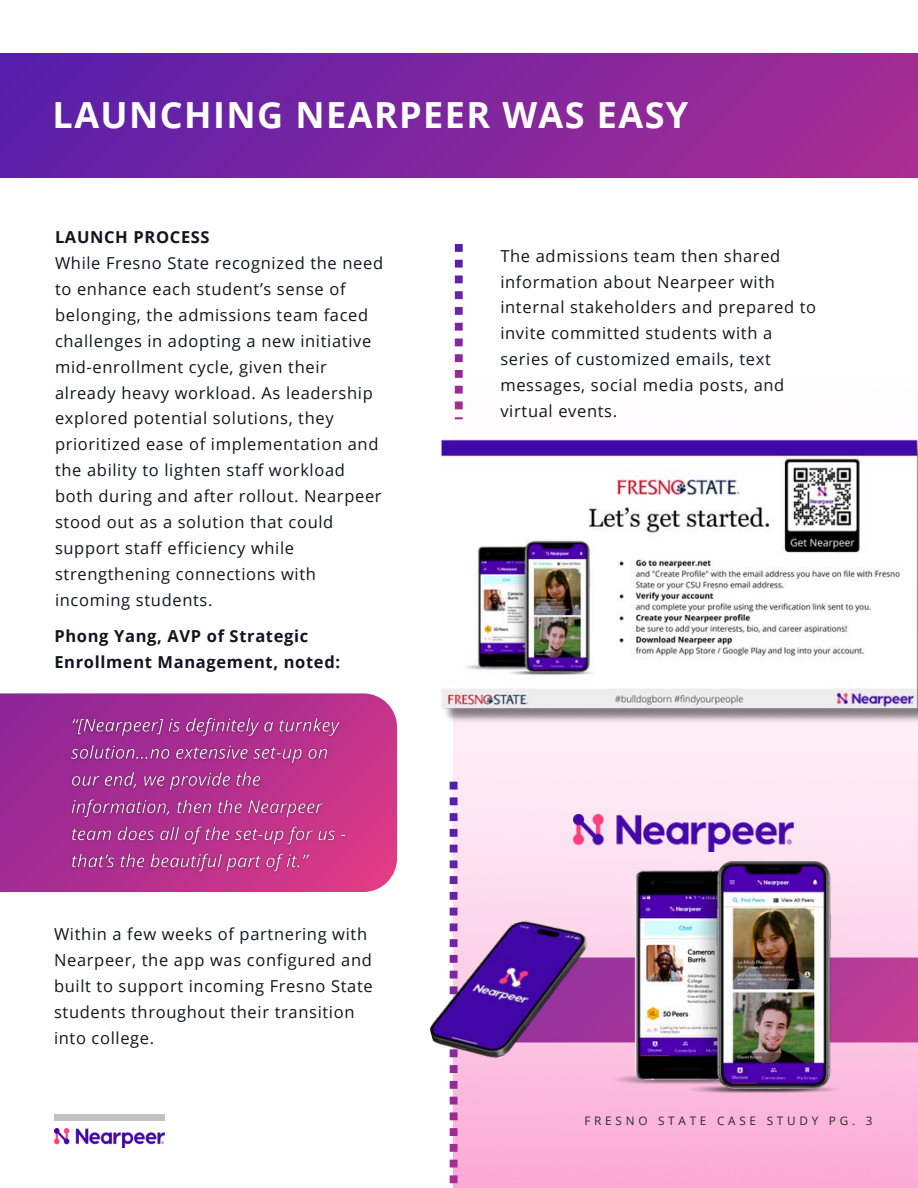
<style>
.page{position:relative;width:918px;height:1188px;background:#fff}
.page>*{position:absolute;margin:0;border:0;box-sizing:border-box;transform-origin:0 0}
.t1{font:700 36px "Open Sans";letter-spacing:.04em;color:#fff}
.t2{font:16.5px/25.8px "Open Sans";letter-spacing:.04em;color:#11151f}
.t3{font:700 16.5px/25.8px "Open Sans";letter-spacing:.04em;color:#11151f}
.t4{font:11.7px "Open Sans";letter-spacing:.32em;color:#2a2a2a}
.s1{font-weight:700}
</style>
<div class="page">
<div style="left:0;top:54px;width:918px;height:124px;background:linear-gradient(to right,#581faa,#a62d92)"></div>
<img style="left:454px;top:375px;width:464px;height:813px">
<div style="left:54px;top:1115px;width:110px;height:5px;background:#c2c2c2"></div>
<img style="left:54px;top:1128px;width:110px;height:19px">
<svg style="left:455px;top:244px;width:8px;height:175px"></svg>
<svg style="left:450px;top:782px;width:8px;height:401px"></svg>
<svg style="left:0;top:693px;width:397px;height:199px;background:#b23291"></svg>
<img style="left:441px;top:439px;width:477px;height:287px">
<img style="left:67px;top:712px;width:284px;height:165px">
<svg style="left:609px;top:958px;width:309px;height:84px;background:#bb3c94"></svg>
<img style="left:611px;top:861px;width:229px;height:232px">
<img style="left:429px;top:907px;width:180px;height:165px">
<img style="left:574px;top:815px;width:219px;height:37px">
<h1 class="t1" style="left:53px;top:90px;width:637px">LAUNCHING NEARPEER WAS EASY</h1>
<p class="t2" style="left:55px;top:224px;width:330px"><span class="s1">LAUNCH PROCESS<br></span>While Fresno State recognized the need to enhance each student’s sense of belonging, the admissions team faced challenges in adopting a new initiative mid-enrollment cycle, given their already heavy workload. As leadership explored potential solutions, they prioritized ease of implementation and the ability to lighten staff workload both during and after rollout. Nearpeer stood out as a solution that could support staff efficiency while strengthening connections with incoming students.</p>
<h3 class="t3" style="left:54px;top:623px;width:287px">Phong Yang, AVP of Strategic<br>Enrollment Management, noted:</h3>
<p class="t2" style="left:54px;top:921px;width:320px">Within a few weeks of partnering with Nearpeer, the app was configured and built to support incoming Fresno State students throughout their transition into college.</p>
<p class="t2" style="left:500px;top:242px;width:317px">The admissions team then shared information about Nearpeer with internal stakeholders and prepared to invite committed students with a series of customized emails, text messages, social media posts, and virtual events.</p>
<h2 class="t4" style="left:584px;top:1113px;width:290px">FRESNO STATE CASE STUDY PG. 3</h2>
</div>
